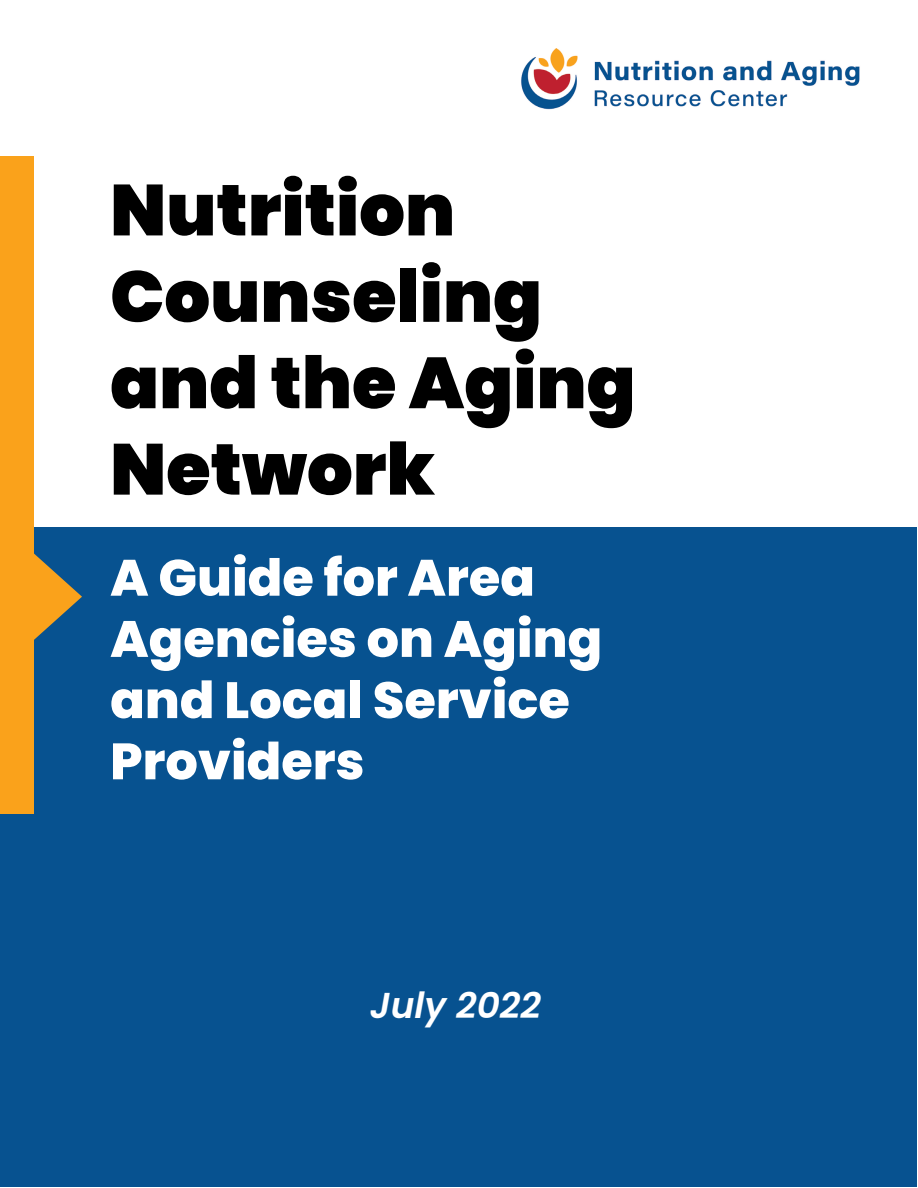
<style>
.page{position:relative;width:918px;height:1188px;background:#fff}
.page>*{position:absolute;margin:0;border:0;box-sizing:border-box;transform-origin:0 0}
.t1{font:900 72px/86.4px "Poppins";color:#000}
.Paragraph_Style_35{font:800 51px/61.2px "Poppins";color:#fff}
.t2{font:italic 600 36px "Poppins";color:#fff}
</style>
<div class="page">
<div style="left:1px;top:527px;width:916px;height:660px;background:#075290"></div>
<img style="left:521px;top:48px;width:339px;height:62px">
<div style="left:1px;top:156px;width:33px;height:658px;background:#faa21b"></div>
<svg style="left:34px;top:553px;width:48px;height:87px"></svg>
<p class="t1" style="left:110px;top:167px;width:527px">Nutrition<br>Counseling and the Aging<br>Network</p>
<p class="Paragraph_Style_35" style="left:110px;top:548px;width:494px">A Guide for Area<br>Agencies on Aging and Local Service<br>Providers</p>
<p class="t2" style="left:370px;top:985px;width:172px">July 2022</p>
</div>
